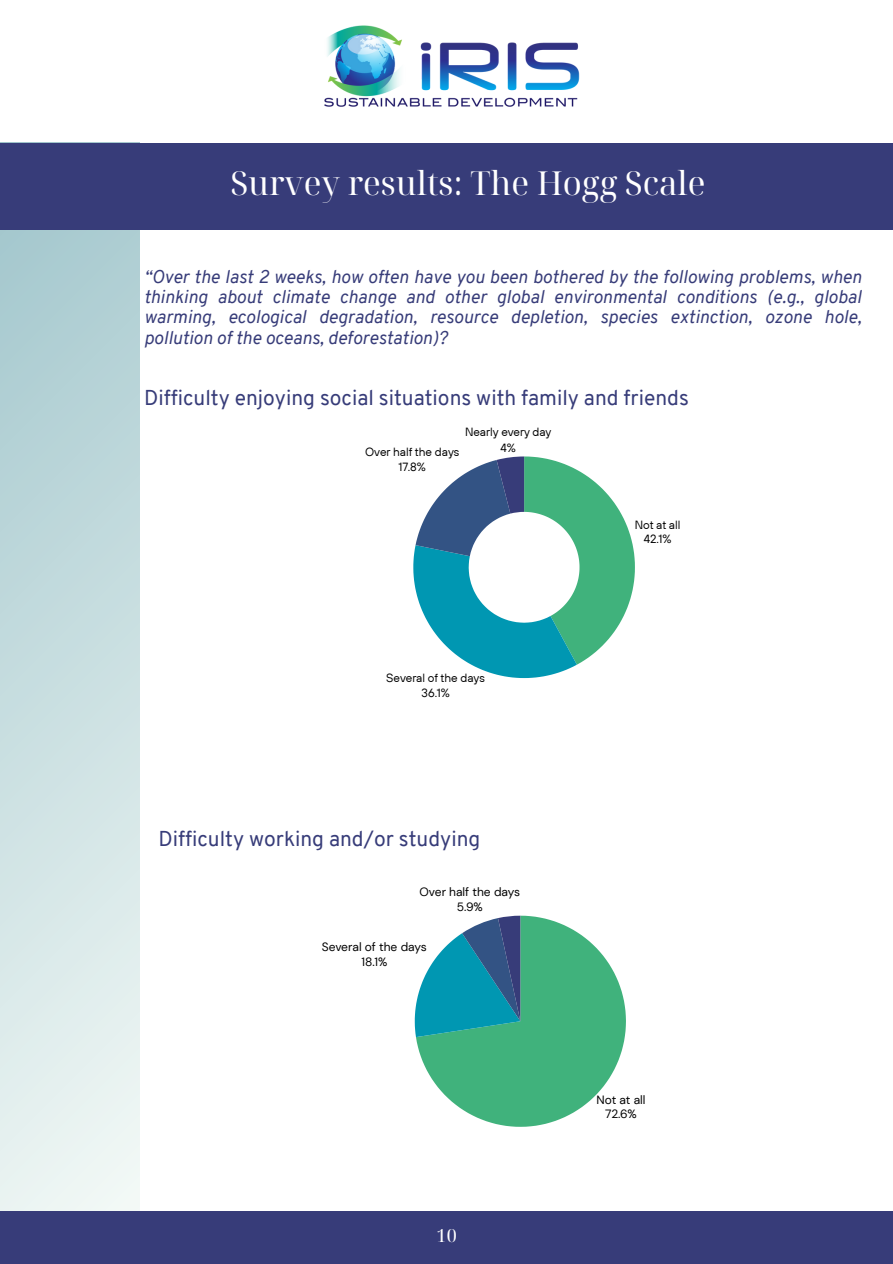
<style>
.page{position:relative;width:893px;height:1264px;background:#fff}
.page>*{position:absolute;margin:0;border:0;box-sizing:border-box;transform-origin:0 0}
.t1{font:33px "Noto Serif Display";color:#fff}
.t2{font:21px "Overpass";color:#373c79}
.t3{font:italic 18px/20.2px "Overpass";color:#373c79;text-align:justify}
.t4{font:18px "Noto Serif Display";color:#fff}
.t5{font:12px "DM Sans";color:#000001}
.t6{font:11.85px "TT Hoves";color:#000001}
</style>
<div class="page">
<svg style="left:0;top:229px;width:139px;height:981px;background:#cbe0e1"></svg>
<div style="left:0;top:143px;width:892px;height:86px;background:#373c79"></div>
<svg style="left:413px;top:456px;width:222px;height:222px"></svg>
<svg style="left:415px;top:915px;width:211px;height:211px"></svg>
<img style="left:324px;top:25px;width:256px;height:82px">
<div style="left:0;top:1210px;width:892px;height:53px;background:#373c79"></div>
<p class="t1" style="left:230px;top:159px;width:476px">Survey results: The Hogg Scale</p>
<p class="t3" style="left:144px;top:268px;width:719px">“Over the last 2 weeks, how often have you been bothered by the following problems, when thinking about climate change and other global environmental conditions (e.g., global warming, ecological degradation, resource depletion, species extinction, ozone hole, pollution of the oceans, deforestation)?</p>
<p class="t2" style="left:144px;top:389px;width:546px">Difficulty enjoying social situations with family and friends</p>
<p class="t6" style="left:465px;top:424px;width:88px">Nearly every day</p>
<p class="t6" style="left:500px;top:439px;width:17px">4%</p>
<p class="t6" style="left:365px;top:444px;width:96px">Over half the days</p>
<p class="t6" style="left:398px;top:459px;width:29px">17.8%</p>
<p class="t6" style="left:386px;top:669px;width:100px">Several of the days</p>
<p class="t6" style="left:421px;top:684px;width:30px">36.1%</p>
<p class="t6" style="left:634px;top:517px;width:47px">Not at all</p>
<p class="t6" style="left:644px;top:531px;width:29px">42.1%</p>
<p class="t2" style="left:158px;top:830px;width:323px">Difficulty working and/or studying</p>
<p class="t5" style="left:419px;top:884px;width:102px">Over half the days</p>
<p class="t5" style="left:456px;top:899px;width:28px">5.9%</p>
<p class="t5" style="left:322px;top:939px;width:106px">Several of the days</p>
<p class="t5" style="left:361px;top:954px;width:27px">18.1%</p>
<p class="t4" style="left:436px;top:1222px;width:22px">10</p>
<p class="t5" style="left:596px;top:1091px;width:50px">Not at all</p>
<p class="t5" style="left:605px;top:1105px;width:33px">72.6%</p>
</div>
